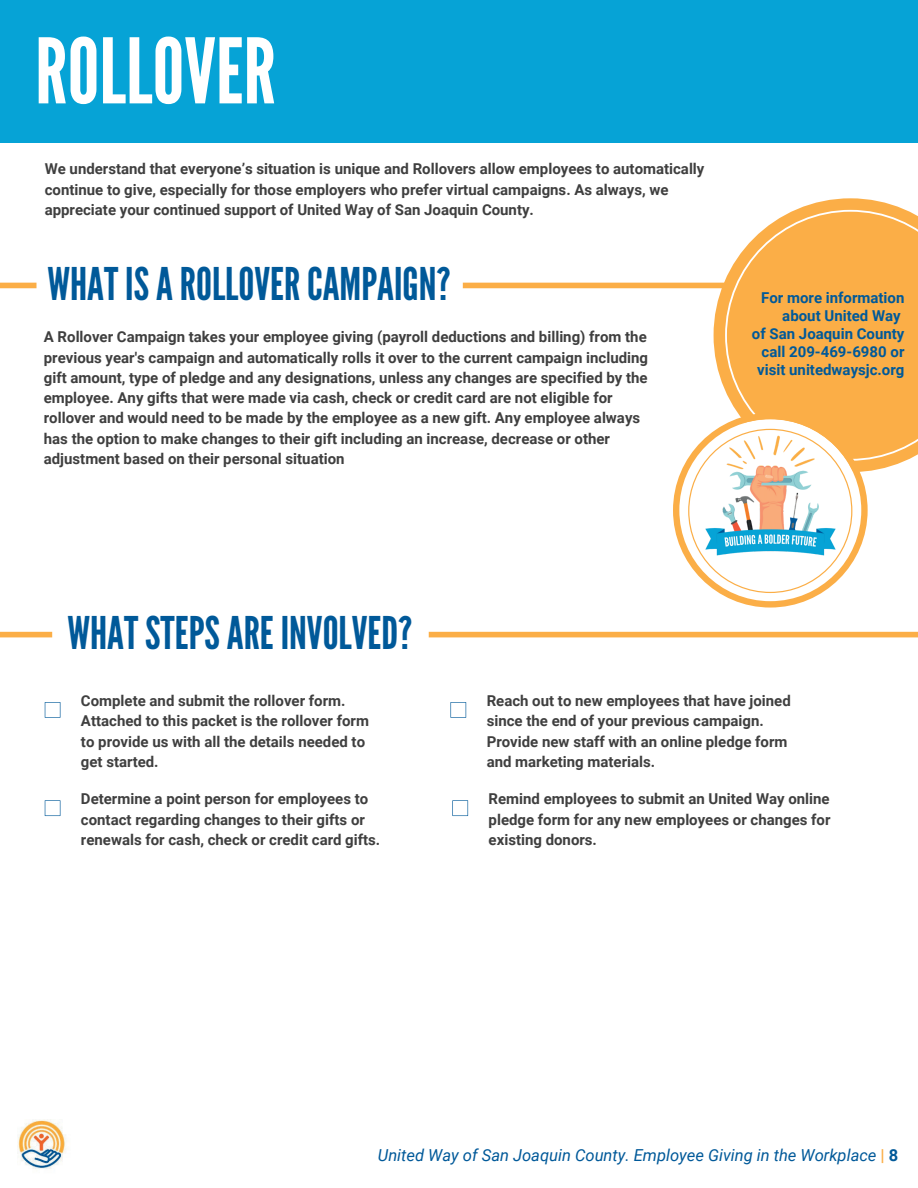
<style>
.page{position:relative;width:918px;height:1188px;background:#fff}
.page>*{position:absolute;margin:0;border:0;box-sizing:border-box;transform-origin:0 0}
.t1{font:90px "League Gothic";color:#fff}
.t2{font:45px "League Gothic";color:#005999}
.t3{font:italic 16.5px "Roboto";color:#005999}
.t4{font:700 15px/20.2px "Roboto";color:#3f3f3f}
.t5{font:700 15px/18px "Roboto";color:#005999;text-align:right}
.s1{font-weight:700;font-style:normal;color:#fbae47}
.s2{font-weight:700;font-style:normal}
</style>
<div class="page">
<div style="left:0;top:0;width:918px;height:143px;background:#06a3d6"></div>
<div style="left:0;top:283px;width:37px;height:5px;background:#fbae47"></div>
<div style="left:463px;top:283px;width:455px;height:5px;background:#fbae47"></div>
<img style="left:17px;top:1119px;width:49px;height:50px">
<div style="left:0;top:632px;width:52px;height:5px;background:#fbae47"></div>
<div style="left:429px;top:632px;width:489px;height:5px;background:#fbae47"></div>
<svg style="left:45px;top:702px;width:15px;height:16px"></svg>
<svg style="left:45px;top:800px;width:15px;height:16px"></svg>
<svg style="left:714px;top:198px;width:192px;height:273px"></svg>
<svg style="left:725px;top:210px;width:193px;height:251px;background:#fbb353"></svg>
<svg style="left:673px;top:413px;width:195px;height:195px"></svg>
<svg style="left:450px;top:702px;width:16px;height:16px"></svg>
<svg style="left:452px;top:800px;width:16px;height:16px"></svg>
<p class="t1" style="left:35px;top:19px;width:242px">ROLLOVER</p>
<p class="t4" style="left:45px;top:159px;width:661px">We understand that everyone’s situation is unique and Rollovers allow employees to automatically continue to give, especially for those employers who prefer virtual campaigns. As always, we appreciate your continued support of United Way of San Joaquin County.</p>
<p class="t2" style="left:47px;top:258px;width:405px">WHATISAROLLOVERCAMPAIGN?</p>
<p class="t4" style="left:44px;top:327px;width:606px">A Rollover Campaign takes your employee giving (payroll deductions and billing) from the previous year's campaign and automatically rolls it over to the current campaign including gift amount, type of pledge and any designations, unless any changes are specified by the employee. Any gifts that were made via cash, check or credit card are not eligible for rollover and would need to be made by the employee as a new gift. Any employee always has the option to make changes to their gift including an increase, decrease or other adjustment based on their personal situation</p>
<p class="t5" style="left:761px;top:289px;width:145px">For more information about United Way</p>
<p class="t5" style="left:757px;top:325px;width:149px;text-align:justify;text-indent:-5px">of San Joaquin County call 209-469-6980 or visit unitedwaysjc.org</p>
<p class="t2" style="left:67px;top:607px;width:347px">WHATSTEPSARE INVOLVED?</p>
<p class="t4" style="left:81px;top:691px;width:290px">Complete and submit the rollover form.<br>Attached to this packet is the rollover form to provide us with all the details needed to get started.</p>
<p class="t4" style="left:81px;top:789px;width:301px">Determine a point person for employees to contact regarding changes to their gifts or renewals for cash, check or credit card gifts.</p>
<p class="t4" style="left:487px;top:691px;width:306px">Reach out to new employees that have joined since the end of your previous campaign.<br>Provide new staff with an online pledge form and marketing materials.</p>
<p class="t4" style="left:489px;top:789px;width:343px;text-align:justify">Remind employees to submit an United Way online pledge form for any new employees or changes for existing donors.</p>
<p class="t3" style="left:378px;top:1146px;width:522px">United Way of San Joaquin County. Employee Giving in the Workplace <span class="s1">|</span> <span class="s2">8</span></p>
</div>
